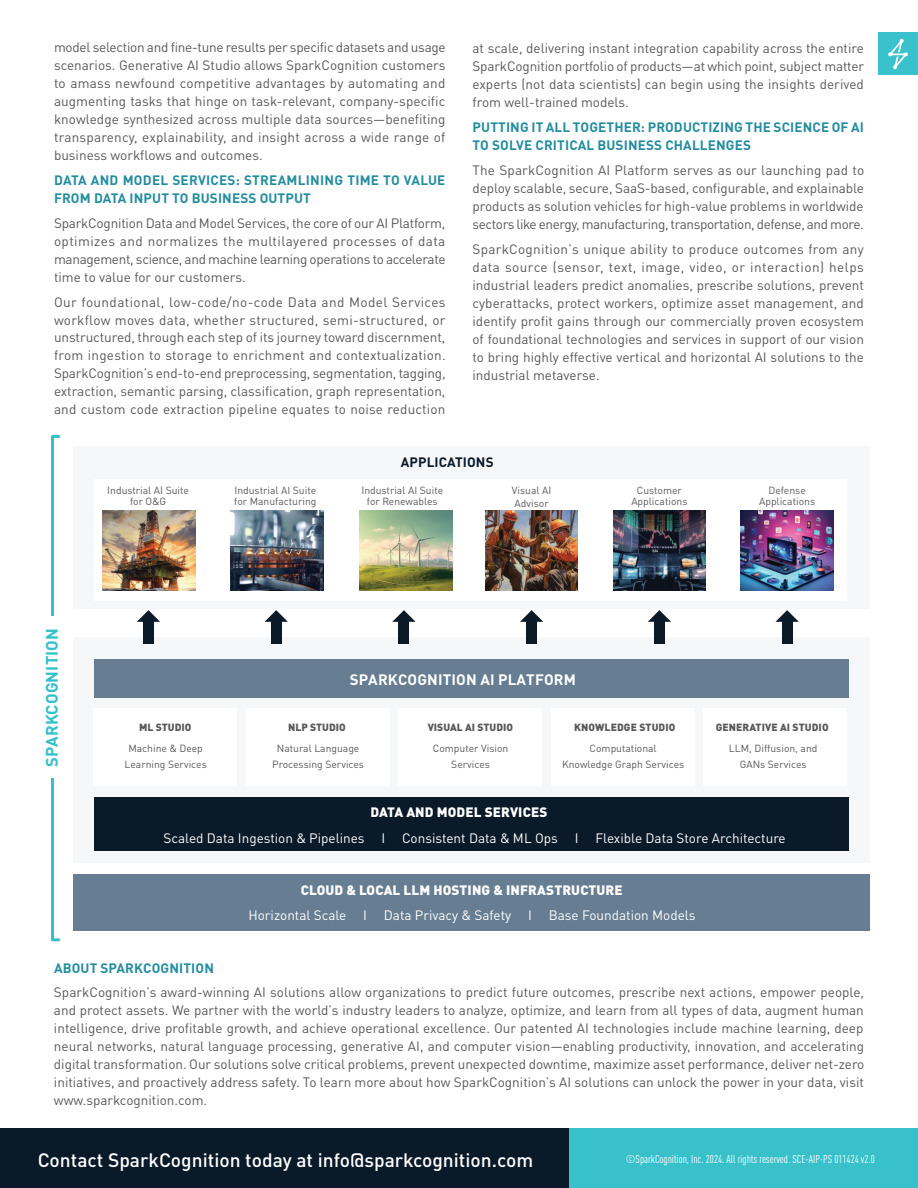
<style>
.page{position:relative;width:918px;height:1188px;background:#fff}
.page>*{position:absolute;margin:0;border:0;box-sizing:border-box;transform-origin:0 0}
.t1{font:500 19.2px "DINOT";color:#fff}
.t2{font:700 16.5px "DINOT";letter-spacing:.01em;color:#32c0cb}
.t3{font:700 15px "DINOT";letter-spacing:.01em;color:#fff}
.t4{font:13.5px/18px "DINOT";color:#57585a;text-align:justify}
.t5{font:700 13.5px/18px "DINOT";letter-spacing:.01em;color:#238d9f}
.t6{font:13.5px "DINOT";color:#fff}
.t7{font:900 13.5px "DINOT";letter-spacing:.01em;color:#fff}
.t8{font:700 13.5px "DINOT";letter-spacing:.01em;color:#0a1a29}
.t9{font:condensed 11.25px "DINOT";color:#fff}
.t10{font:10.35px/16px "DINOT";color:#57585a;text-align:center}
.t11{font:900 10.35px "DINOT";letter-spacing:.005em;color:#57585a}
</style>
<div class="page">
<div style="left:0;top:1129px;width:570px;height:59px;background:#0a1a29"></div>
<div style="left:570px;top:1129px;width:348px;height:59px;background:#39c1cb"></div>
<div style="left:878px;top:33px;width:40px;height:42px;background:#39c1cc"></div>
<svg style="left:888px;top:39px;width:20px;height:30px"></svg>
<div style="left:74px;top:637px;width:796px;height:226px;background:#f5f7f9"></div>
<div style="left:94px;top:708px;width:143px;height:78px;background:#fff"></div>
<div style="left:94px;top:797px;width:754px;height:54px;background:#0a1a29"></div>
<div style="left:74px;top:875px;width:796px;height:56px;background:#667d92"></div>
<div style="left:74px;top:446px;width:796px;height:163px;background:#f5f7f9"></div>
<div style="left:94px;top:479px;width:753px;height:121px;background:#fff"></div>
<img style="left:103px;top:510px;width:92px;height:81px">
<img style="left:231px;top:510px;width:92px;height:81px">
<img style="left:359px;top:510px;width:93px;height:81px">
<img style="left:485px;top:510px;width:93px;height:81px">
<img style="left:613px;top:510px;width:93px;height:81px">
<img style="left:741px;top:510px;width:92px;height:81px">
<hr style="left:51px;top:435px;width:3px;height:506px;background:#32c0cb">
<svg style="left:52px;top:938px;width:8px;height:3px"></svg>
<svg style="left:52px;top:435px;width:8px;height:3px"></svg>
<div style="left:42px;top:616px;width:18px;height:162px;background:#fff"></div>
<div style="left:246px;top:708px;width:144px;height:78px;background:#fff"></div>
<div style="left:399px;top:708px;width:143px;height:78px;background:#fff"></div>
<div style="left:551px;top:708px;width:144px;height:78px;background:#fff"></div>
<div style="left:704px;top:708px;width:143px;height:78px;background:#fff"></div>
<div style="left:94px;top:659px;width:754px;height:39px;background:#667d92"></div>
<div style="left:143px;top:619px;width:11px;height:25px;background:#0a1a29"></div>
<svg style="left:137px;top:610px;width:23px;height:12px"></svg>
<div style="left:271px;top:619px;width:10px;height:25px;background:#0a1a29"></div>
<svg style="left:265px;top:610px;width:23px;height:12px"></svg>
<div style="left:399px;top:619px;width:10px;height:25px;background:#0a1a29"></div>
<svg style="left:392px;top:610px;width:24px;height:12px"></svg>
<div style="left:526px;top:619px;width:11px;height:25px;background:#0a1a29"></div>
<svg style="left:520px;top:610px;width:23px;height:12px"></svg>
<div style="left:654px;top:619px;width:11px;height:25px;background:#0a1a29"></div>
<svg style="left:648px;top:610px;width:23px;height:12px"></svg>
<div style="left:782px;top:619px;width:10px;height:25px;background:#0a1a29"></div>
<svg style="left:775px;top:610px;width:24px;height:12px"></svg>
<p class="t4" style="left:54px;top:37px;width:393px">model selection and fine-tune results per specific datasets and usage scenarios. Generative AI Studio allows SparkCognition customers to amass newfound competitive advantages by automating and augmenting tasks that hinge on task-relevant, company-specific knowledge synthesized across multiple data sources—benefiting transparency, explainability, and insight across a wide range of business workflows and outcomes.</p>
<p class="t5" style="left:54px;top:170px;width:393px">DATA AND MODEL SERVICES: STREAMLINING TIME TO VALUE<br>FROM DATA INPUT TO BUSINESS OUTPUT</p>
<p class="t4" style="left:54px;top:213px;width:393px">SparkCognition Data and Model Services, the core of our AI Platform, optimizes and normalizes the multilayered processes of data management, science, and machine learning operations to accelerate time to value for our customers.</p>
<p class="t4" style="left:54px;top:291px;width:393px">Our foundational, low-code/no-code Data and Model Services workflow moves data, whether structured, semi-structured, or unstructured, through each step of its journey toward discernment, from ingestion to storage to enrichment and contextualization.<br>SparkCognition’s end-to-end preprocessing, segmentation, tagging, extraction, semantic parsing, classification, graph representation, and custom code extraction pipeline equates to noise reduction</p>
<p class="t4" style="left:472px;top:38px;width:393px">at scale, delivering instant integration capability across the entire SparkCognition portfolio of products—at which point, subject matter experts (not data scientists) can begin using the insights derived from well-trained models.</p>
<p class="t5" style="left:473px;top:117px;width:393px">PUTTING IT ALL TOGETHER: PRODUCTIZING THE SCIENCE OF AI<br>TO SOLVE CRITICAL BUSINESS CHALLENGES</p>
<p class="t4" style="left:472px;top:160px;width:393px">The SparkCognition AI Platform serves as our launching pad to deploy scalable, secure, SaaS-based, configurable, and explainable products as solution vehicles for high-value problems in worldwide sectors like energy, manufacturing, transportation, defense, and more.</p>
<p class="t4" style="left:472px;top:239px;width:393px">SparkCognition’s unique ability to produce outcomes from any data source (sensor, text, image, video, or interaction) helps industrial leaders predict anomalies, prescribe solutions, prevent cyberattacks, protect workers, optimize asset management, and identify profit gains through our commercially proven ecosystem of foundational technologies and services in support of our vision to bring highly effective vertical and horizontal AI solutions to the industrial metaverse.</p>
<p class="t8" style="left:401px;top:452px;width:94px">APPLICATIONS</p>
<p class="t2" style="left:39px;top:767px;width:140px;rotate:-90deg">SPARKCOGNITION</p>
<p class="t10" style="left:107px;top:484px;width:83px;line-height:11.1px">Industrial AI Suite for O&amp;G</p>
<p class="t10" style="left:234px;top:484px;width:84px;line-height:11.1px;text-align:left">Industrial AI Suite for Manufacturing</p>
<p class="t10" style="left:361px;top:484px;width:83px;line-height:11.1px">Industrial AI Suite for Renewables</p>
<p class="t10" style="left:512px;top:483px;width:41px;line-height:12.5px;text-align:left">Visual AI<br>Advisor</p>
<p class="t10" style="left:631px;top:484px;width:58px;line-height:11.1px">Customer<br>Applications</p>
<p class="t10" style="left:759px;top:484px;width:58px;line-height:11.1px">Defense<br>Applications</p>
<p class="t11" style="left:139px;top:719px;width:54px">ML STUDIO</p>
<p class="t10" style="left:125px;top:739px;width:84px">Machine &amp; Deep<br>Learning Services</p>
<p class="t3" style="left:350px;top:668px;width:228px">SPARKCOGNITION AI PLATFORM</p>
<p class="t11" style="left:288px;top:719px;width:59px">NLP STUDIO</p>
<p class="t10" style="left:272px;top:739px;width:93px">Natural Language<br>Processing Services</p>
<p class="t11" style="left:428px;top:719px;width:87px">VISUAL AI STUDIO</p>
<p class="t10" style="left:433px;top:739px;width:77px">Computer Vision<br>Services</p>
<p class="t11" style="left:574px;top:719px;width:103px">KNOWLEDGE STUDIO</p>
<p class="t10" style="left:562px;top:739px;width:124px">Computational<br>Knowledge Graph Services</p>
<p class="t11" style="left:716px;top:719px;width:114px">GENERATIVE AI STUDIO</p>
<p class="t10" style="left:729px;top:739px;width:90px">LLM, Diffusion, and<br>GANs Services</p>
<p class="t7" style="left:371px;top:801px;width:178px">DATA AND MODEL SERVICES</p>
<p class="t6" style="left:164px;top:828px;width:624px">Scaled Data Ingestion &amp; Pipelines I Consistent Data &amp; ML Ops I Flexible Data Store Architecture</p>
<p class="t7" style="left:301px;top:880px;width:324px">CLOUD &amp; LOCAL LLM HOSTING &amp; INFRASTRUCTURE</p>
<p class="t6" style="left:248px;top:905px;width:449px">Horizontal Scale I Data Privacy &amp; Safety I Base Foundation Models</p>
<p class="t5" style="left:54px;top:957px;width:161px">ABOUT SPARKCOGNITION</p>
<p class="t4" style="left:54px;top:982px;width:812px">SparkCognition’s award-winning AI solutions allow organizations to predict future outcomes, prescribe next actions, empower people, and protect assets. We partner with the world’s industry leaders to analyze, optimize, and learn from all types of data, augment human intelligence, drive profitable growth, and achieve operational excellence. Our patented AI technologies include machine learning, deep neural networks, natural language processing, generative AI, and computer vision—enabling productivity, innovation, and accelerating digital transformation. Our solutions solve critical problems, prevent unexpected downtime, maximize asset performance, deliver net-zero initiatives, and proactively address safety. To learn more about how SparkCognition’s AI solutions can unlock the power in your data, visit www.sparkcognition.com.</p>
<h1 class="t1" style="left:38px;top:1145px;width:497px">Contact SparkCognition today at info@sparkcognition.com</h1>
<p class="t9" style="left:626px;top:1152px;width:250px">©SparkCognition, Inc. 2024. All rights reserved. SCE-AIP-PS 011424 v2.0</p>
</div>
